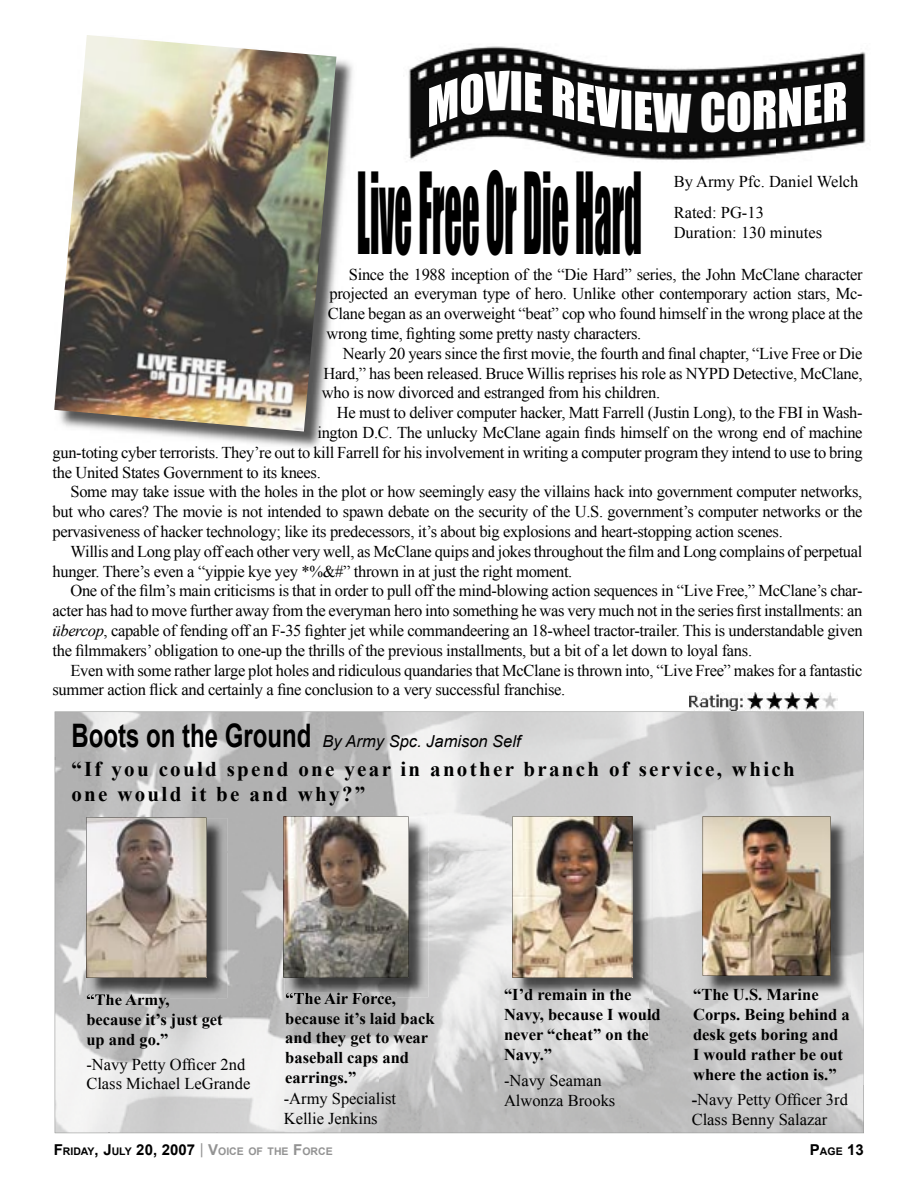
<style>
.page{position:relative;width:918px;height:1188px;background:#fff}
.page>*{position:absolute;margin:0;border:0;box-sizing:border-box;transform-origin:0 0}
.t1{font:103.65px "Impact";color:#000;scale:.33 1}
.t2{font:700 32.4px "Arial";color:#000;scale:.74 1}
.t3{font:700 21px/25.2px "Times New Roman";letter-spacing:.11em;color:#000}
.t4{font:16.5px/19.8px "Times New Roman";letter-spacing:-.02em;color:#000;text-align:justify}
.t5{font:700 16.5px/19.8px "Times New Roman";color:#000}
.t6{font:16.5px/19.8px "Times New Roman";color:#000}
.t7{font:italic 16.5px "Arial";color:#000}
.t8{font:700 15px "Arial";color:#000}
.t9{font:700 10.5px "Arial";color:#939393}
.s1{font-style:italic}
.s2{font-weight:700}
.s3{font-size:15px;color:#000}
.s4{color:#000}
.s5{font-weight:400;font-size:15px}
.s6{font-size:15px}
.s7{font-size:10.5px}
</style>
<div class="page">
<svg style="left:110px;top:759px;width:754px;height:327px;background:#cfcece"></svg>
<img style="left:55px;top:712px;width:809px;height:47px">
<img style="left:55px;top:758px;width:55px;height:375px">
<img style="left:108px;top:1086px;width:756px;height:47px">
<img style="left:703px;top:817px;width:147px;height:180px">
<img style="left:703px;top:817px;width:128px;height:159px">
<img style="left:284px;top:817px;width:144px;height:180px">
<svg style="left:286px;top:993px;width:7px;height:5px"></svg>
<img style="left:294px;top:993px;width:102px;height:4px">
<svg style="left:284px;top:816px;width:124px;height:161px;background:#958e86"></svg>
<img style="left:87px;top:818px;width:140px;height:180px">
<img style="left:87px;top:994px;width:83px;height:4px">
<svg style="left:86px;top:817px;width:120px;height:161px;background:#b7aca3"></svg>
<img style="left:513px;top:817px;width:140px;height:180px">
<img style="left:512px;top:816px;width:120px;height:162px">
<img style="left:689px;top:693px;width:148px;height:17px">
<img style="left:408px;top:46px;width:458px;height:115px">
<img style="left:127px;top:56px;width:226px;height:392px">
<img style="left:54px;top:35px;width:282px;height:397px">
<div style="left:429px;top:70px;width:113px;height:57px;background:#0c0c0c"></div>
<svg style="left:553px;top:76px;width:138px;height:56px;background:#151515"></svg>
<div style="left:701px;top:80px;width:145px;height:53px;background:#0c0c0c"></div>
<h1 class="t1" style="left:357px;top:133px;width:865px">Live Free Or Die Hard</h1>
<p class="t6" style="left:674px;top:171px;width:186px">By Army Pfc. Daniel Welch</p>
<p class="t4" style="left:326px;top:264px;width:538px;text-indent:22px">Since the 1988 inception of the “Die Hard” series, the John McClane character projected an everyman type of hero. Unlike other contemporary action stars, Mc-Clane began as an overweight “beat” cop who found himself in the wrong place at the wrong time, fighting some pretty nasty characters.</p>
<p class="t4" style="left:322px;top:343px;width:542px;text-indent:21px">Nearly 20 years since the first movie, the fourth and final chapter, “Live Free or Die Hard,” has been released. Bruce Willis reprises his role as NYPD Detective, McClane, who is now divorced and estranged from his children.</p>
<p class="t4" style="left:337px;top:402px;width:527px">He must to deliver computer hacker, Matt Farrell (Justin Long), to the FBI in Wash-</p>
<p class="t4" style="left:317px;top:422px;width:547px">ington D.C. The unlucky McClane again finds himself on the wrong end of machine</p>
<p class="t4" style="left:52px;top:442px;width:812px">gun-toting cyber terrorists. They’re out to kill Farrell for his involvement in writing a computer program they intend to use to bring</p>
<p class="t4" style="left:52px;top:462px;width:270px">the United States Government to its knees.</p>
<p class="t4" style="left:70px;top:482px;width:793px">Some may take issue with the holes in the plot or how seemingly easy the villains hack into government computer networks,</p>
<p class="t4" style="left:52px;top:501px;width:812px">but who cares? The movie is not intended to spawn debate on the security of the U.S. government’s computer networks or the</p>
<p class="t4" style="left:52px;top:521px;width:732px">pervasiveness of hacker technology; like its predecessors, it’s about big explosions and heart-stopping action scenes.</p>
<p class="t4" style="left:70px;top:541px;width:793px">Willis and Long play off each other very well, as McClane quips and jokes throughout the film and Long complains of perpetual</p>
<p class="t4" style="left:52px;top:561px;width:521px">hunger. There’s even a “yippie kye yey *%&amp;#” thrown in at just the right moment.</p>
<p class="t4" style="left:70px;top:581px;width:794px">One of the film’s main criticisms is that in order to pull off the mind-blowing action sequences in “Live Free,” McClane’s char-</p>
<p class="t4" style="left:52px;top:600px;width:812px">acter has had to move further away from the everyman hero into something he was very much not in the series first installments: an</p>
<p class="t4" style="left:52px;top:620px;width:812px"><span class="s1">übercop</span>, capable of fending off an F-35 fighter jet while commandeering an 18-wheel tractor-trailer. This is understandable given</p>
<p class="t4" style="left:52px;top:640px;width:701px">the filmmakers’ obligation to one-up the thrills of the previous installments, but a bit of a let down to loyal fans.</p>
<p class="t4" style="left:70px;top:660px;width:794px">Even with some rather large plot holes and ridiculous quandaries that McClane is thrown into, “Live Free” makes for a fantastic</p>
<p class="t4" style="left:52px;top:680px;width:514px">summer action flick and certainly a fine conclusion to a very successful franchise.</p>
<p class="t6" style="left:674px;top:202px;width:150px">Rated: PG-13<br>Duration: 130 minutes</p>
<h2 class="t2" style="left:71px;top:714px;width:326px">Boots on the Ground</h2>
<p class="t3" style="left:71px;top:756px;width:725px">“If you could spend one year in another branch of service, which one would it be and why?”</p>
<p class="t7" style="left:322px;top:730px;width:200px">By Army Spc. Jamison Self</p>
<p class="t5" style="left:86px;top:990px;width:138px">“The Army, because it’s just get up and go.”</p>
<p class="t6" style="left:86px;top:1054px;width:166px">-Navy Petty Officer 2nd<br>Class Michael LeGrande</p>
<p class="t5" style="left:285px;top:988px;width:151px">“The Air Force, because it’s laid back and they get to wear baseball caps and earrings.”</p>
<p class="t6" style="left:284px;top:1088px;width:114px">-Army Specialist<br>Kellie Jenkins</p>
<p class="t5" style="left:504px;top:984px;width:158px">“I’d remain in the<br>Navy, because I would never “cheat” on the<br>Navy.”</p>
<p class="t6" style="left:504px;top:1070px;width:113px">-Navy Seaman<br>Alwonza Brooks</p>
<p class="t5" style="left:693px;top:984px;width:158px">“The U.S. Marine<br>Corps. Being behind a desk gets boring and<br>I would rather be out where the action is.”</p>
<p class="t6" style="left:692px;top:1090px;width:158px"><span class="s2">-</span>Navy Petty Officer 3rd<br>Class Benny Salazar</p>
<p class="t9" style="left:54px;top:1144px;width:280px"><span class="s3">F</span><span class="s4">RIDAY</span><span class="s3">, J</span><span class="s4">ULY</span> <span class="s3">20, 2007</span> <span class="s5">|</span> <span class="s6">V</span>OICE OF THE <span class="s6">F</span>ORCE</p>
<p class="t8" style="left:810px;top:1139px;width:56px">P<span class="s7">AGE</span> 13</p>
</div>
